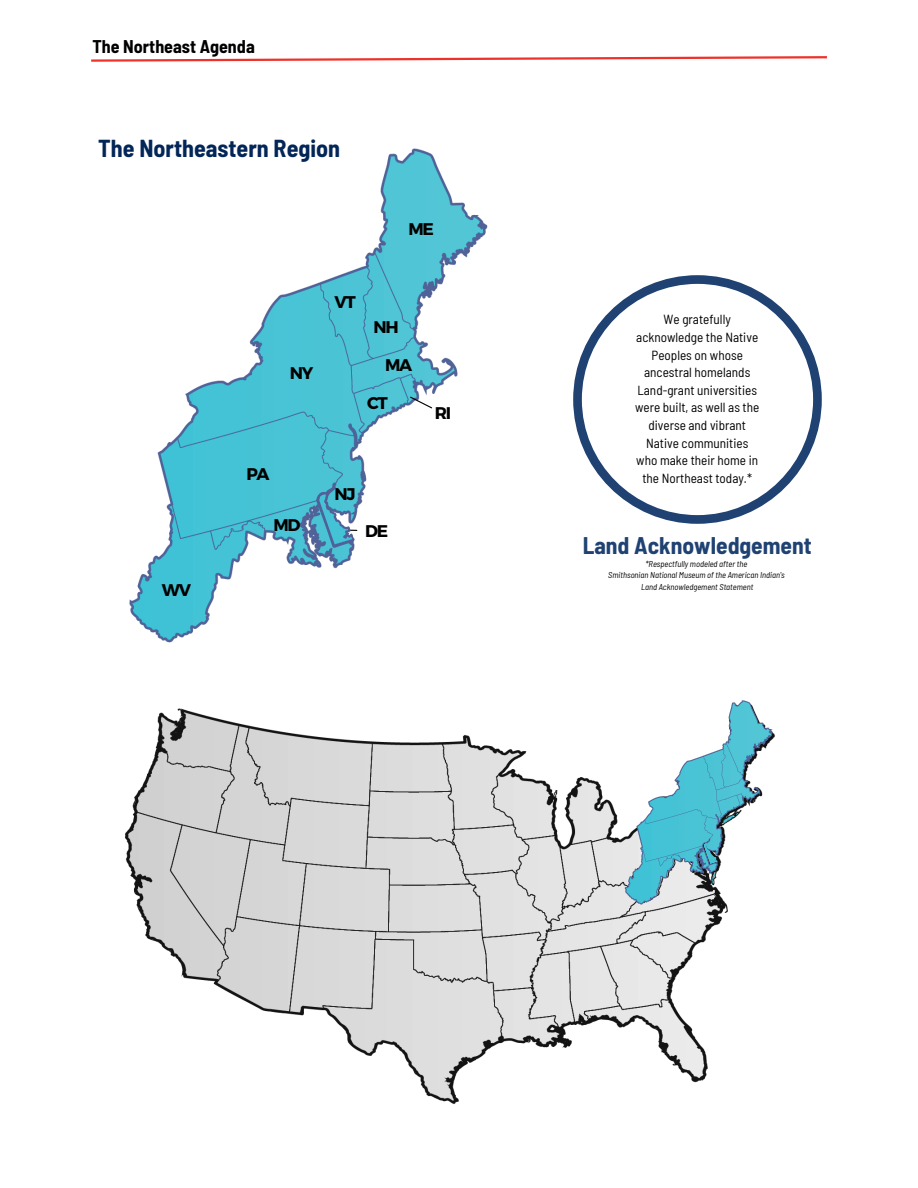
<style>
.page{position:relative;width:918px;height:1188px;background:#fff}
.page>*{position:absolute;margin:0;border:0;box-sizing:border-box;transform-origin:0 0}
.t1{font:700 semi-condensed 24px "Barlow";color:#032658}
.t2{font:700 semi-condensed 23.55px "Barlow";color:#1f4273}
.t3{font:700 semi-condensed 18px "Barlow";color:#000}
.t4{font:700 16.95px "Montserrat";letter-spacing:-.08em;color:#000}
.t5{font:semi-condensed 13.2px/17.5px "Barlow";color:#000;text-align:center}
.t6{font:italic semi-condensed 8.55px "Barlow";color:#000}
</style>
<div class="page">
<img style="left:125px;top:708px;width:583px;height:396px">
<img style="left:526px;top:700px;width:249px;height:322px">
<svg style="left:703px;top:841px;width:15px;height:23px"></svg>
<img style="left:129px;top:148px;width:359px;height:495px">
<svg style="left:409px;top:396px;width:24px;height:13px"></svg>
<svg style="left:315px;top:488px;width:43px;height:60px;background:#5eadc7"></svg>
<svg style="left:91px;top:56px;width:736px;height:6px"></svg>
<svg style="left:573px;top:275px;width:249px;height:249px"></svg>
<p class="t3" style="left:92px;top:35px;width:164px">The Northeast Agenda</p>
<p class="t1" style="left:98px;top:133px;width:243px">The Northeastern Region</p>
<p class="t4" style="left:162px;top:579px;width:31px">WV</p>
<p class="t4" style="left:408px;top:218px;width:27px">ME</p>
<p class="t4" style="left:290px;top:362px;width:25px">NY</p>
<p class="t4" style="left:334px;top:291px;width:23px">VT</p>
<p class="t4" style="left:374px;top:316px;width:27px">NH</p>
<p class="t4" style="left:385px;top:354px;width:29px">MA</p>
<p class="t4" style="left:367px;top:392px;width:22px">CT</p>
<p class="t4" style="left:246px;top:463px;width:25px">PA</p>
<p class="t4" style="left:273px;top:514px;width:28px">MD</p>
<p class="t4" style="left:335px;top:483px;width:22px">NJ</p>
<p class="t4" style="left:365px;top:520px;width:24px">DE</p>
<p class="t4" style="left:435px;top:402px;width:18px">RI</p>
<p class="t5" style="left:635px;top:310px;width:126px">We gratefully acknowledge the Native<br>Peoples on whose ancestral homelands<br>Land-grant universities were built, as well as the diverse and vibrant<br>Native communities who make their home in the Northeast today.*</p>
<p class="t2" style="left:583px;top:530px;width:231px">Land Acknowledgement</p>
<p class="t6" style="left:645px;top:558px;width:103px">*Respectfully modeled after the</p>
<p class="t6" style="left:608px;top:570px;width:178px">Smithsonian National Museum of the American Indian's</p>
<p class="t6" style="left:641px;top:581px;width:114px">Land Acknowledgement Statement</p>
</div>
